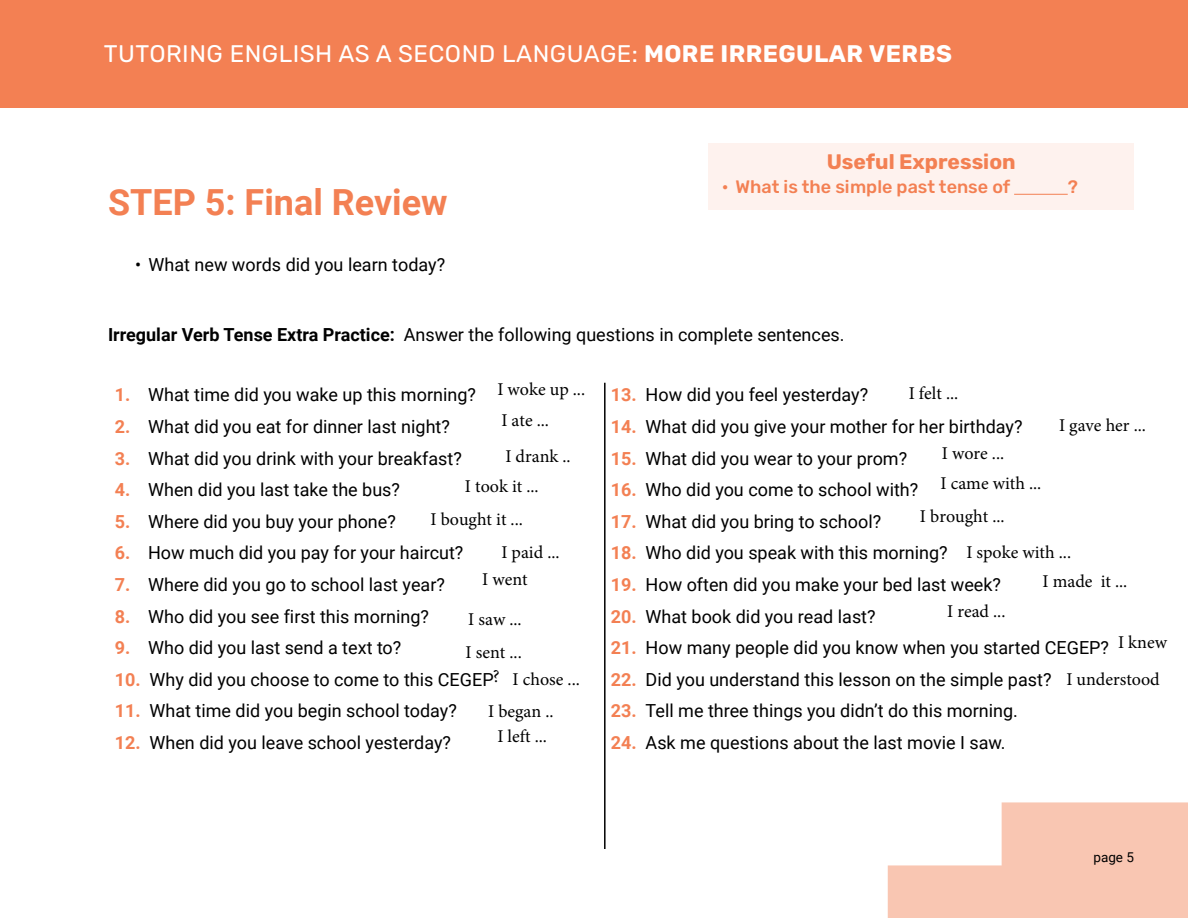
<style>
.page{position:relative;width:1188px;height:918px;background:#fff}
.page>*{position:absolute;margin:0;border:0;box-sizing:border-box;transform-origin:0 0}
.t1{font:700 36px "Roboto";color:#f38053}
.t2{font:24px "Rubik";letter-spacing:.02em;color:#fff}
.t3{font:700 21px "Rubik";color:#f38053}
.t4{font:18px "Roboto";color:#000}
.t5{font:18px/30.5px "Minion Pro";color:#000}
.t6{font:500 18px "Rubik";color:#f38053}
.t7{font:13.5px "Roboto";color:#000}
.s1{font-weight:700}
.s2{font-weight:700;color:#f38053}
.s3{font-family:"Minion Pro"}
</style>
<div class="page">
<svg style="left:888px;top:802px;width:300px;height:116px"></svg>
<div style="left:0;top:0;width:1188px;height:108px;background:#f38053"></div>
<hr style="left:604px;top:383px;width:2px;height:466px;background:#000">
<div style="left:708px;top:143px;width:426px;height:67px;background:#fef2ee"></div>
<hr style="left:1014px;top:194px;width:54px;height:1px;background:#f38053">
<h2 class="t2" style="left:104px;top:41px;width:850px">TUTORING ENGLISH AS A SECOND LANGUAGE: <span class="s1">MORE IRREGULAR VERBS</span></h2>
<h1 class="t1" style="left:108px;top:177px;width:341px">STEP 5: Final Review</h1>
<p class="t4" style="left:135px;top:251px;width:312px">• What new words did you learn today?</p>
<p class="t3" style="left:827px;top:150px;width:191px">Useful Expression</p>
<p class="t6" style="left:722px;top:177px;width:290px">• What is the simple past tense of</p>
<p class="t6" style="left:1068px;top:177px;width:12px">?</p>
<p class="t4" style="left:108px;top:322px;width:738px"><span class="s1">Irregular Verb Tense Extra Practice:</span> Answer the following questions in complete sentences.</p>
<p class="t5" style="left:497px;top:375px;width:89px">I woke up ...<br>I ate ...</p>
<p class="t5" style="left:465px;top:441px;width:107px;text-indent:40px">I drank ..<br>I took it ...</p>
<p class="t5" style="left:501px;top:502px;width:60px;line-height:33.8px;text-indent:-71px">I bought it ...<br>I paid ...</p>
<p class="t5" style="left:482px;top:564px;width:47px">I went</p>
<p class="t5" style="left:466px;top:602px;width:58px;line-height:33.2px">I saw ...<br>I sent ...</p>
<p class="t4" style="left:115px;top:382px;width:363px"><span class="s2">1.</span> What time did you wake up this morning?</p>
<p class="t4" style="left:115px;top:414px;width:337px"><span class="s2">2.</span> What did you eat for dinner last night?</p>
<p class="t4" style="left:115px;top:446px;width:349px"><span class="s2">3.</span> What did you drink with your breakfast?</p>
<p class="t4" style="left:115px;top:477px;width:287px"><span class="s2">4.</span> When did you last take the bus?</p>
<p class="t4" style="left:115px;top:509px;width:283px"><span class="s2">5.</span> Where did you buy your phone?</p>
<p class="t4" style="left:115px;top:540px;width:350px"><span class="s2">6.</span> How much did you pay for your haircut?</p>
<p class="t4" style="left:115px;top:572px;width:332px"><span class="s2">7.</span> Where did you go to school last year?</p>
<p class="t4" style="left:115px;top:604px;width:316px"><span class="s2">8.</span> Who did you see first this morning?</p>
<p class="t4" style="left:115px;top:635px;width:288px"><span class="s2">9.</span> Who did you last send a text to?</p>
<p class="t4" style="left:115px;top:667px;width:467px"><span class="s2">10.</span> Why did you choose to come to this CEGEP<sup>?</sup> <span class="s3">I chose ...</span></p>
<p class="t4" style="left:115px;top:698px;width:344px"><span class="s2">11.</span> What time did you begin school today?</p>
<p class="t4" style="left:115px;top:730px;width:338px"><span class="s2">12.</span> When did you leave school yesterday?</p>
<p class="t5" style="left:488px;top:698px;width:67px;line-height:25.8px;text-align:center">I began ..<br>I left ...</p>
<p class="t5" style="left:909px;top:379px;width:51px">I felt ...</p>
<p class="t4" style="left:611px;top:382px;width:259px"><span class="s2">13.</span> How did you feel yesterday?</p>
<p class="t4" style="left:611px;top:414px;width:413px"><span class="s2">14.</span> What did you give your mother for her birthday?</p>
<p class="t4" style="left:611px;top:446px;width:298px"><span class="s2">15.</span> What did you wear to your prom?</p>
<p class="t4" style="left:611px;top:477px;width:309px"><span class="s2">16.</span> Who did you come to school with?</p>
<p class="t4" style="left:611px;top:509px;width:272px"><span class="s2">17.</span> What did you bring to school?</p>
<p class="t4" style="left:611px;top:540px;width:338px"><span class="s2">18.</span> Who did you speak with this morning?</p>
<p class="t4" style="left:611px;top:572px;width:392px"><span class="s2">19.</span> How often did you make your bed last week?</p>
<p class="t4" style="left:611px;top:604px;width:266px"><span class="s2">20.</span> What book did you read last?</p>
<p class="t4" style="left:611px;top:635px;width:500px"><span class="s2">21.</span> How many people did you know when you started CEGEP?</p>
<p class="t4" style="left:611px;top:667px;width:442px"><span class="s2">22.</span> Did you understand this lesson on the simple past?</p>
<p class="t4" style="left:611px;top:698px;width:409px"><span class="s2">23.</span> Tell me three things you didn’t do this morning.</p>
<p class="t4" style="left:611px;top:730px;width:396px"><span class="s2">24.</span> Ask me questions about the last movie I saw.</p>
<p class="t5" style="left:1059px;top:410px;width:88px">I gave her ...</p>
<p class="t5" style="left:941px;top:438px;width:102px;line-height:29.8px">I wore ...<br>I came with ...</p>
<p class="t5" style="left:966px;top:498px;width:106px;line-height:36.5px;text-indent:-46px">I brought ...<br>I spoke with ...</p>
<p class="t5" style="left:1043px;top:566px;width:86px">I made it ...</p>
<p class="t5" style="left:947px;top:596px;width:60px">I read ...</p>
<p class="t5" style="left:1066px;top:624px;width:102px;line-height:36.6px;text-indent:52px">I knew<br>I understood</p>
<p class="t7" style="left:1093px;top:848px;width:42px">page 5</p>
</div>
